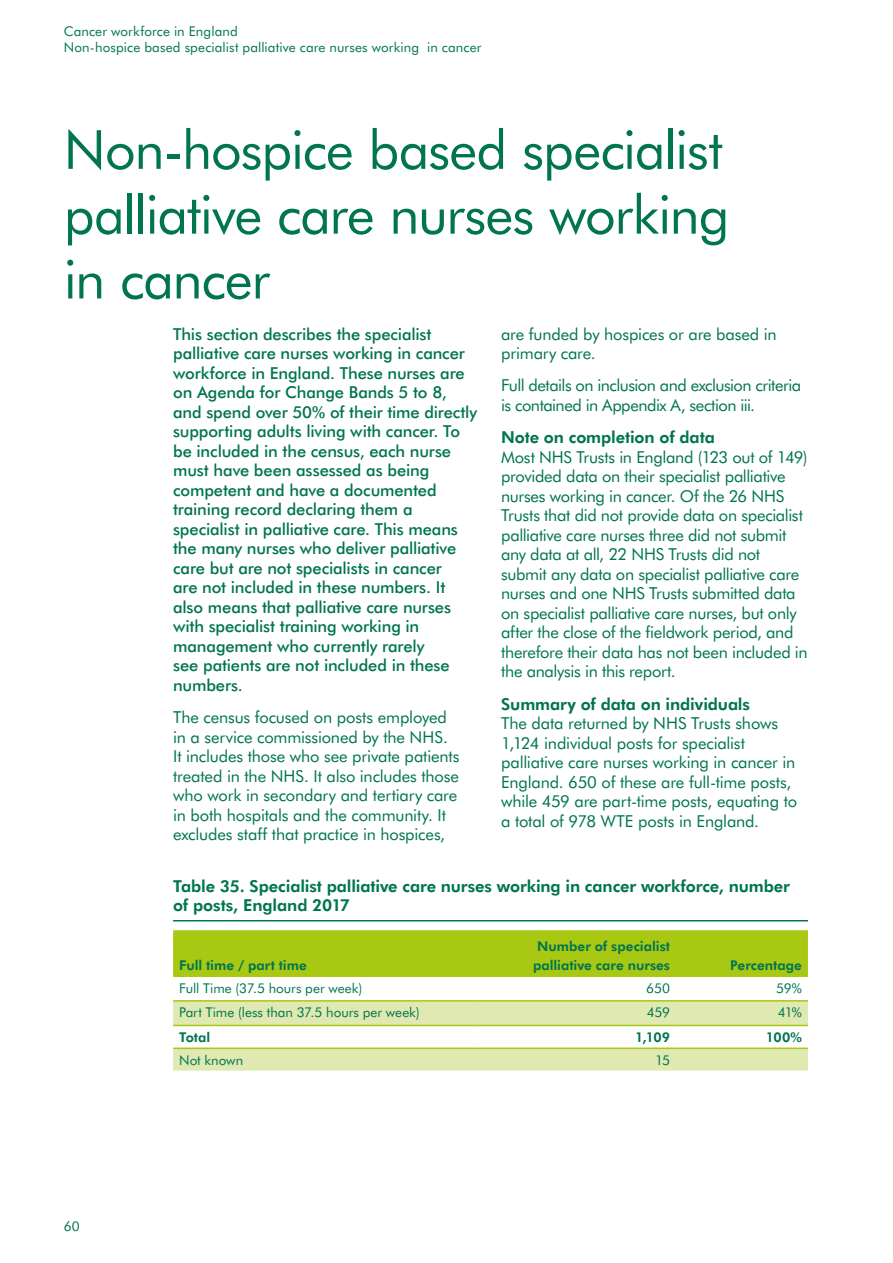
<style>
.page{position:relative;width:893px;height:1263px;background:#fff}
.page>*{position:absolute;margin:0;border:0;box-sizing:border-box;transform-origin:0 0}
.t1{font:54px/64.8px "Futura BT";letter-spacing:-.02em;color:#007550}
.t2{font:16.5px/19.5px "Futura BT";letter-spacing:-.015em;color:#007550}
.t3{font:500 16.5px/19.5px "Futura BT";letter-spacing:-.01em;color:#007550}
.t4{font:800 16.5px/19.5px "Futura BT";letter-spacing:-.005em;color:#007550}
.t5{font:13.5px/16.2px "Futura BT";letter-spacing:.005em;color:#007550}
.t6{font:800 13.5px/19.5px "Futura BT";color:#007550;text-align:center}
</style>
<div class="page">
<hr style="left:173px;top:920px;width:635px;height:1px;background:#007550">
<div style="left:173px;top:930px;width:635px;height:45px;background:#a8c813"></div>
<svg style="left:173px;top:1001px;width:635px;height:69px"></svg>
<hr style="left:173px;top:975px;width:306px;height:2px;background:#a8c813">
<hr style="left:479px;top:975px;width:197px;height:2px;background:#a8c813">
<hr style="left:676px;top:975px;width:132px;height:2px;background:#a8c813">
<hr style="left:173px;top:1000px;width:306px;height:1px;background:#a8c813">
<hr style="left:479px;top:1000px;width:197px;height:1px;background:#a8c813">
<hr style="left:676px;top:1000px;width:132px;height:1px;background:#a8c813">
<hr style="left:173px;top:1025px;width:306px;height:1px;background:#a8c813">
<hr style="left:479px;top:1025px;width:197px;height:1px;background:#a8c813">
<hr style="left:676px;top:1025px;width:132px;height:1px;background:#a8c813">
<hr style="left:173px;top:1047px;width:306px;height:2px;background:#a8c813">
<hr style="left:479px;top:1047px;width:197px;height:2px;background:#a8c813">
<hr style="left:676px;top:1047px;width:132px;height:2px;background:#a8c813">
<p class="t5" style="left:64px;top:23px;width:419px">Cancer workforce in England<br>Non-hospice based specialist palliative care nurses working in cancer</p>
<h1 class="t1" style="left:64px;top:117px;width:667px">Non-hospice based specialist palliative care nurses working in cancer</h1>
<p class="t3" style="left:173px;top:324px;width:306px">This section describes the specialist palliative care nurses working in cancer workforce in England. These nurses are on Agenda for Change Bands 5 to 8, and spend over 50% of their time directly supporting adults living with cancer. To be included in the census, each nurse must have been assessed as being competent and have a documented training record declaring them a specialist in palliative care. This means the many nurses who deliver palliative care but are not specialists in cancer<br>are not included in these numbers. It also means that palliative care nurses with specialist training working in management who currently rarely<br>see patients are not included in these numbers.</p>
<p class="t2" style="left:173px;top:707px;width:288px">The census focused on posts employed in a service commissioned by the NHS.<br>It includes those who see private patients treated in the NHS. It also includes those who work in secondary and tertiary care in both hospitals and the community. It excludes staff that practice in hospices,</p>
<p class="t2" style="left:501px;top:324px;width:277px">are funded by hospices or are based in primary care.</p>
<p class="t2" style="left:501px;top:376px;width:302px">Full details on inclusion and exclusion criteria is contained in Appendix A, section iii.</p>
<p class="t4" style="left:501px;top:427px;width:215px">Note on completion of data</p>
<p class="t2" style="left:501px;top:447px;width:308px">Most NHS Trusts in England (123 out of 149) provided data on their specialist palliative nurses working in cancer. Of the 26 NHS Trusts that did not provide data on specialist palliative care nurses three did not submit any data at all, 22 NHS Trusts did not submit any data on specialist palliative care nurses and one NHS Trusts submitted data on specialist palliative care nurses, but only after the close of the fieldwork period, and therefore their data has not been included in the analysis in this report.</p>
<p class="t4" style="left:501px;top:694px;width:250px">Summary of data on individuals</p>
<p class="t2" style="left:501px;top:713px;width:297px">The data returned by NHS Trusts shows 1,124 individual posts for specialist palliative care nurses working in cancer in England. 650 of these are full-time posts, while 459 are part-time posts, equating to a total of 978 WTE posts in England.</p>
<p class="t4" style="left:173px;top:876px;width:618px">Table 35. Specialist palliative care nurses working in cancer workforce, number of posts, England 2017</p>
<p class="t6" style="left:179px;top:955px;width:129px">Full time / part time</p>
<p class="t6" style="left:533px;top:936px;width:139px">Number of specialist palliative care nurses</p>
<p class="t6" style="left:730px;top:955px;width:73px">Percentage</p>
<p class="t5" style="left:64px;top:1218px;width:18px">60</p>
<p class="t5" style="left:179px;top:979px;width:185px">Full Time (37.5 hours per week)</p>
<p class="t5" style="left:646px;top:979px;width:25px">650</p>
<p class="t5" style="left:776px;top:979px;width:27px">59%</p>
<p class="t5" style="left:179px;top:1004px;width:242px">Part Time (less than 37.5 hours per week)</p>
<p class="t5" style="left:647px;top:1004px;width:25px">459</p>
<p class="t5" style="left:778px;top:1004px;width:26px">41%</p>
<p class="t6" style="left:179px;top:1028px;width:33px">Total</p>
<p class="t6" style="left:635px;top:1028px;width:36px">1,109</p>
<p class="t6" style="left:766px;top:1028px;width:38px">100%</p>
<p class="t5" style="left:179px;top:1051px;width:66px">Not known</p>
<p class="t5" style="left:655px;top:1051px;width:16px">15</p>
</div>
